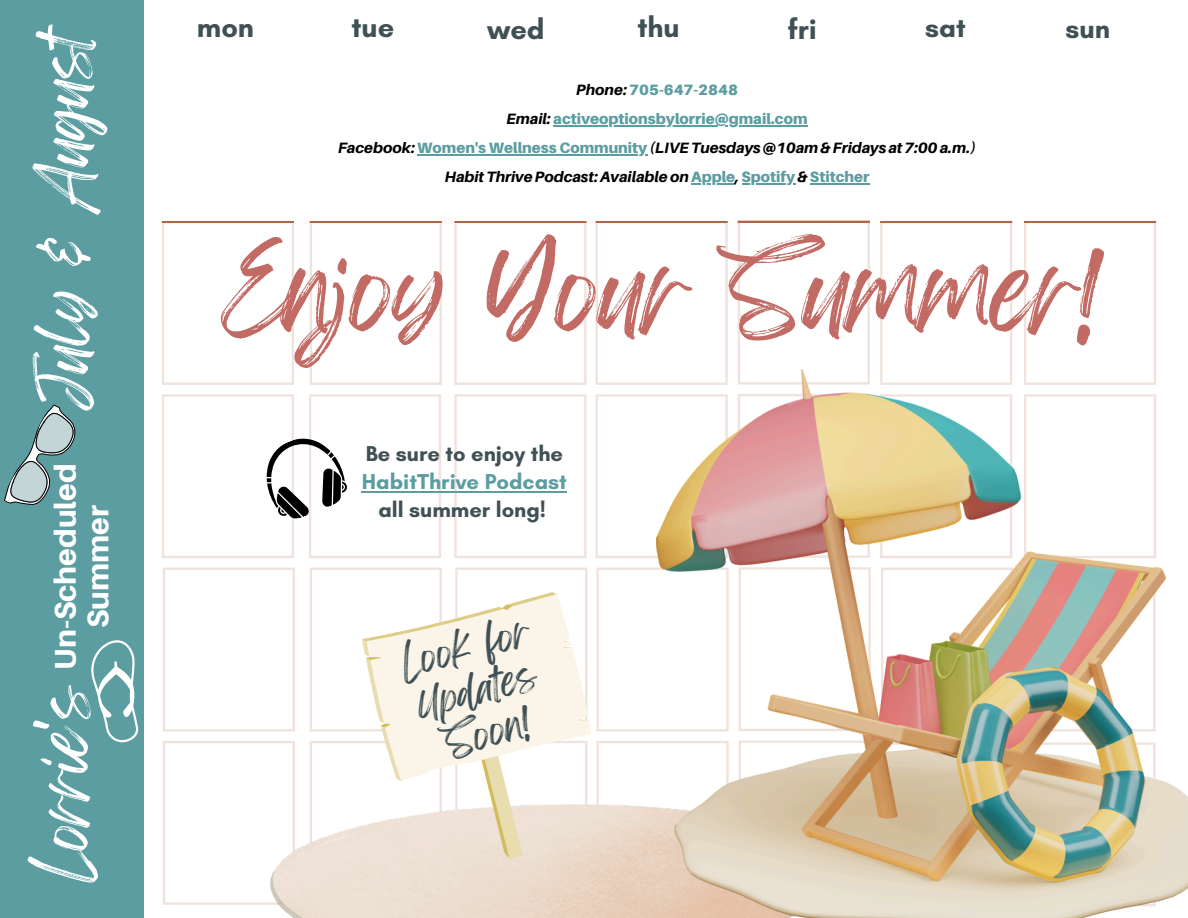
<style>
.page{position:relative;width:1188px;height:918px;background:#fff}
.page>*{position:absolute;margin:0;border:0;box-sizing:border-box;transform-origin:0 0}
.t1{font:96.9px "Feeling Passionate";color:#c26a64}
.t2{font:58.5px "Feeling Passionate";color:#fff}
.t3{font:36.15px/44.1px "Feeling Passionate";color:#405155;text-align:center}
.t4{font:800 30px/32.7px "Aileron";color:#fff;text-align:center}
.t5{font:700 28.95px "Glacial Indifference";color:#405155}
.t6{font:700 27.6px "Glacial Indifference";color:#405155}
.t7{font:700 21.9px "Glacial Indifference";color:#405155}
.t8{font:700 21.9px "Glacial Indifference";color:#5b9da1}
.t9{font:italic 800 15px "Aileron";color:#000}
.t10{font:900 15px "Aileron";color:#5b9da1}
.s1{font-weight:800;font-style:italic;color:#000}
.s2{font-weight:900;font-style:normal;color:#5b9da1}
</style>
<div class="page">
<div style="left:0;top:0;width:144px;height:918px;background:#5b9da1"></div>
<svg style="left:162px;top:394px;width:279px;height:164px"></svg>
<svg style="left:4px;top:404px;width:72px;height:101px"></svg>
<svg style="left:91px;top:640px;width:48px;height:102px"></svg>
<img style="left:265px;top:804px;width:391px;height:114px">
<img style="left:656px;top:370px;width:532px;height:548px">
<svg style="left:310px;top:568px;width:419px;height:337px"></svg>
<hr style="left:362px;top:491px;width:205px;height:2px;background:#5b9da1">
<hr style="left:553px;top:125px;width:255px;height:1px;background:#5b9da1">
<hr style="left:417px;top:154px;width:230px;height:1px;background:#5b9da1">
<hr style="left:691px;top:183px;width:44px;height:2px;background:#5b9da1">
<hr style="left:742px;top:183px;width:53px;height:2px;background:#5b9da1">
<hr style="left:810px;top:183px;width:59px;height:2px;background:#5b9da1">
<h4 class="t2" style="left:18px;top:410px;width:392px;rotate:-90deg">July &amp; August</h4>
<p class="t4" style="left:48px;top:670px;width:208px;rotate:-90deg">Un-Scheduled<br>Summer</p>
<h4 class="t2" style="left:16px;top:882px;width:200px;rotate:-90deg">Lorrie's</h4>
<h4 class="t5" style="left:197px;top:10px;width:59px">mon</h4>
<h4 class="t5" style="left:351px;top:10px;width:44px">tue</h4>
<h4 class="t5" style="left:488px;top:11px;width:59px">wed</h4>
<p class="t5" style="left:637px;top:10px;width:44px">thu</p>
<h2 class="t5" style="left:787px;top:11px;width:31px">fri</h2>
<h4 class="t6" style="left:925px;top:11px;width:42px">sat</h4>
<h4 class="t6" style="left:1066px;top:11px;width:46px">sun</h4>
<p class="t10" style="left:576px;top:80px;width:163px"><span class="s1">Phone:</span>705-647-2848</p>
<p class="t10" style="left:507px;top:109px;width:302px"><span class="s1">Email:</span>activeoptionsbylorrie@gmail.com</p>
<p class="t9" style="left:338px;top:139px;width:640px">Facebook:<span class="s2">Women's Wellness Community</span>(LIVETuesdays@10am&amp;Fridays at7:00a.m.)</p>
<h1 class="t9" style="left:445px;top:168px;width:426px">HabitThrivePodcast:Availableon <span class="s2">Apple</span>,<span class="s2">Spotify</span>&amp;<span class="s2">Stitcher</span></h1>
<h5 class="t1" style="left:221px;top:212px;width:882px">Enjoy Your Summer!</h5>
<h5 class="t7" style="left:366px;top:440px;width:199px">Be sure to enjoy the</h5>
<p class="t7" style="left:378px;top:496px;width:169px">all summer long!</p>
<h4 class="t8" style="left:362px;top:468px;width:206px">HabitThrive Podcast</h4>
<h3 class="t3" style="left:395px;top:644px;width:134px;rotate:-15deg">Look for<br>Updates<br>Soon!</h3>
</div>
